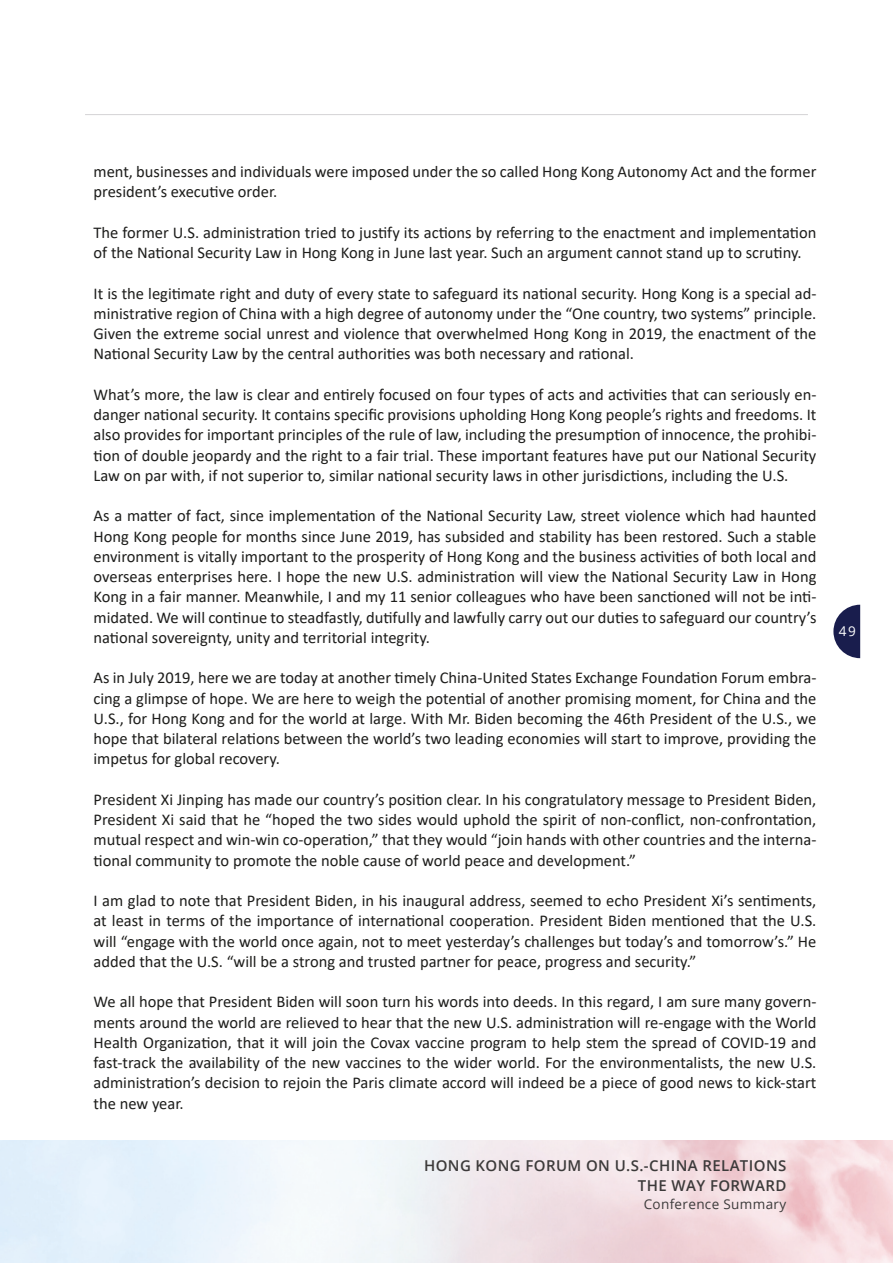
<style>
.page{position:relative;width:893px;height:1263px;background:#fff}
.page>*{position:absolute;margin:0;border:0;box-sizing:border-box;transform-origin:0 0}
.t1{font:16.5px/20.2px "Calibri";color:#1d1d1b;text-align:justify}
.t2{font:600 15px/19.5px "Open Sans";letter-spacing:.025em;color:#3c3a3a;text-align:right}
.t3{font:13.5px "Open Sans";letter-spacing:.025em;color:#3c3a3a}
.t4{font:13.5px "Open Sans";color:#fff}
</style>
<div class="page">
<svg style="left:833px;top:605px;width:27px;height:53px"></svg>
<hr style="left:85px;top:114px;width:723px;height:1px;background:#d4d3d5">
<p class="t1" style="left:94px;top:161px;width:724px">ment, businesses and individuals were imposed under the so called Hong Kong Autonomy Act and the former president’s executive order.</p>
<p class="t1" style="left:94px;top:222px;width:724px">The former U.S. administration tried to justify its actions by referring to the enactment and implementation of the National Security Law in Hong Kong in June last year. Such an argument cannot stand up to scrutiny.</p>
<p class="t1" style="left:94px;top:283px;width:724px">It is the legitimate right and duty of every state to safeguard its national security. Hong Kong is a special ad&shy;ministrative region of China with a high degree of autonomy under the “One country, two systems” principle.<br>Given the extreme social unrest and violence that overwhelmed Hong Kong in 2019, the enactment of the National Security Law by the central authorities was both necessary and rational.</p>
<p class="t1" style="left:94px;top:384px;width:724px">What’s more, the law is clear and entirely focused on four types of acts and activities that can seriously en&shy;danger national security. It contains specific provisions upholding Hong Kong people’s rights and freedoms. It also provides for important principles of the rule of law, including the presumption of innocence, the prohibi&shy;tion of double jeopardy and the right to a fair trial. These important features have put our National Security Law on par with, if not superior to, similar national security laws in other jurisdictions, including the U.S.</p>
<p class="t1" style="left:94px;top:505px;width:724px">As a matter of fact, since implementation of the National Security Law, street violence which had haunted Hong Kong people for months since June 2019, has subsided and stability has been restored. Such a stable environment is vitally important to the prosperity of Hong Kong and the business activities of both local and overseas enterprises here. I hope the new U.S. administration will view the National Security Law in Hong Kong in a fair manner. Meanwhile, I and my 11 senior colleagues who have been sanctioned will not be inti&shy;midated. We will continue to steadfastly, dutifully and lawfully carry out our duties to safeguard our country’s national sovereignty, unity and territorial integrity.</p>
<p class="t1" style="left:94px;top:667px;width:724px">As in July 2019, here we are today at another timely China-United States Exchange Foundation Forum embra&shy;cing a glimpse of hope. We are here to weigh the potential of another promising moment, for China and the U.S., for Hong Kong and for the world at large. With Mr. Biden becoming the 46th President of the U.S., we hope that bilateral relations between the world’s two leading economies will start to improve, providing the impetus for global recovery.</p>
<p class="t1" style="left:94px;top:789px;width:724px">President Xi Jinping has made our country’s position clear. In his congratulatory message to President Biden, President Xi said that he “hoped the two sides would uphold the spirit of non-conflict, non-confrontation, mutual respect and win-win co-operation,” that they would “join hands with other countries and the interna&shy;tional community to promote the noble cause of world peace and development.”</p>
<p class="t1" style="left:94px;top:890px;width:724px">I am glad to note that President Biden, in his inaugural address, seemed to echo President Xi’s sentiments, at least in terms of the importance of international cooperation. President Biden mentioned that the U.S. will “engage with the world once again, not to meet yesterday’s challenges but today’s and tomorrow’s.” He added that the U.S. “will be a strong and trusted partner for peace, progress and security.”</p>
<p class="t1" style="left:94px;top:991px;width:724px">We all hope that President Biden will soon turn his words into deeds. In this regard, I am sure many govern&shy;ments around the world are relieved to hear that the new U.S. administration will re-engage with the World Health Organization, that it will join the Covax vaccine program to help stem the spread of COVID-19 and fast-track the availability of the new vaccines to the wider world. For the environmentalists, the new U.S. administration’s decision to rejoin the Paris climate accord will indeed be a piece of good news to kick-start the new year.</p>
<p class="t2" style="left:424px;top:1156px;width:364px">HONG KONG FORUM ON U.S.-CHINA RELATIONS<br>THE WAY FORWARD</p>
<p class="t3" style="left:644px;top:1195px;width:144px">Conference Summary</p>
<p class="t4" style="left:839px;top:622px;width:19px">49</p>
</div>
